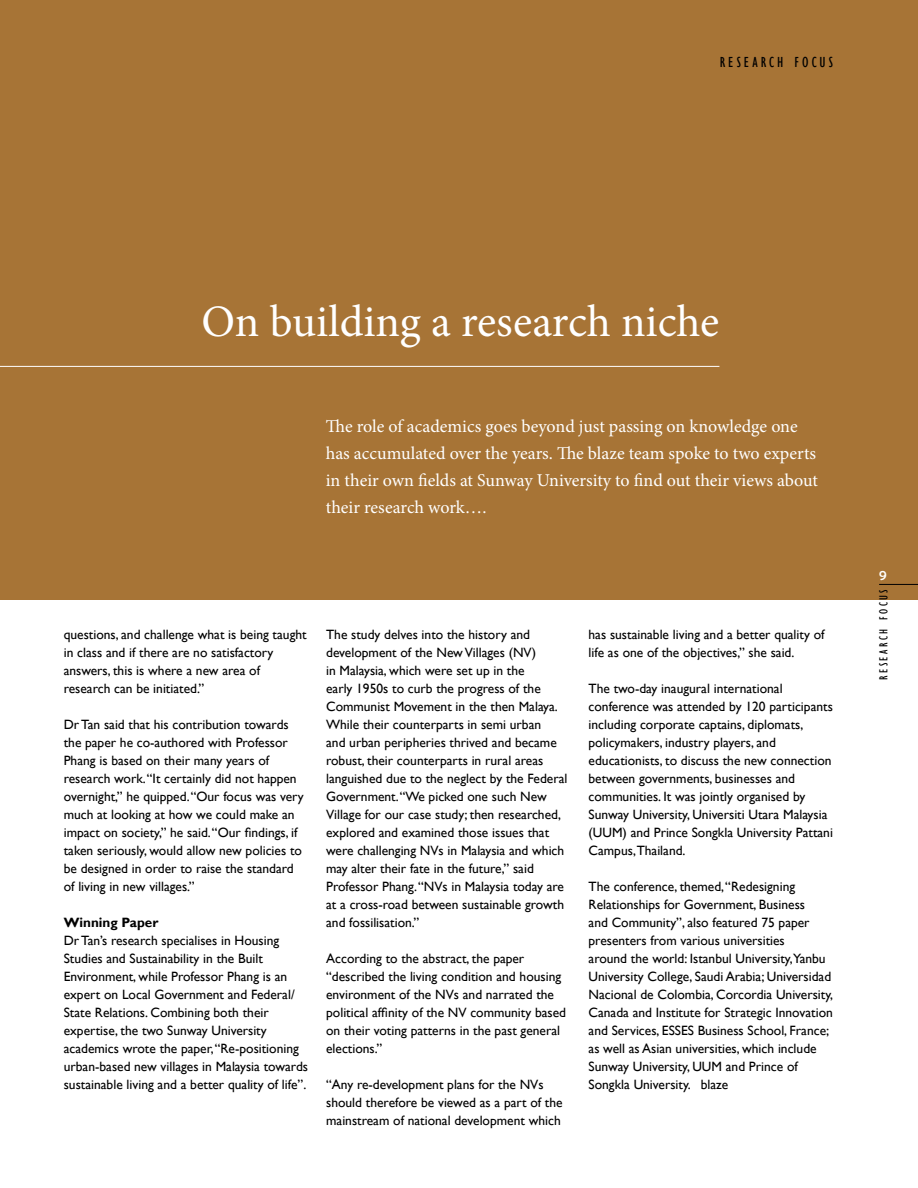
<style>
.page{position:relative;width:918px;height:1188px;background:#fff}
.page>*{position:absolute;margin:0;border:0;box-sizing:border-box;transform-origin:0 0}
.t1{font:45px "Minion Pro";color:#fff}
.t2{font:18px/27px "Minion Pro";color:#fff}
.t3{font:condensed 15px "Gill Sans";letter-spacing:.2em;color:#000}
.t4{font:15px "Berlin Sans FB";color:#fff}
.t5{font:13.5px/18px "Gill Sans";color:#000}
.t6{font:700 13.5px "Gill Sans";color:#000}
.t7{font:condensed 12px "Gill Sans";letter-spacing:.2em;color:#000}
</style>
<div class="page">
<div style="left:0;top:0;width:918px;height:600px;background:#a77436"></div>
<hr style="left:0;top:366px;width:719px;height:1px;background:#fff">
<hr style="left:879px;top:584px;width:39px;height:1px;background:#000">
<p class="t3" style="left:720px;top:53px;width:115px">RESEARCH FOCUS</p>
<h1 class="t1" style="left:201px;top:292px;width:520px">On building a research niche</h1>
<h2 class="t2" style="left:326px;top:413px;width:494px">The role of academics goes beyond just passing on knowledge one has accumulated over the years. The blaze team spoke to two experts in their own fields at Sunway University to find out their views about their research work….</h2>
<p class="t5" style="left:64px;top:626px;width:244px">questions, and challenge what is being taught in class and if there are no satisfactory answers, this is where a new area of research can be initiated.”</p>
<p class="t5" style="left:64px;top:716px;width:242px">Dr Tan said that his contribution towards the paper he co-authored with Professor Phang is based on their many years of research work. “It certainly did not happen overnight,” he quipped. “Our focus was very much at looking at how we could make an impact on society,” he said. “Our findings, if taken seriously, would allow new policies to be designed in order to raise the standard of living in new villages.”</p>
<p class="t6" style="left:64px;top:914px;width:96px">Winning Paper</p>
<p class="t5" style="left:64px;top:932px;width:246px">Dr Tan’s research specialises in Housing Studies and Sustainability in the Built Environment, while Professor Phang is an expert on Local Government and Federal/ State Relations. Combining both their expertise, the two Sunway University academics wrote the paper, “Re-positioning urban-based new villages in Malaysia towards sustainable living and a better quality of life”.</p>
<p class="t5" style="left:326px;top:626px;width:243px">The study delves into the history and development of the New Villages (NV)<br>in Malaysia, which were set up in the<br>early 1950s to curb the progress of the Communist Movement in the then Malaya.<br>While their counterparts in semi urban<br>and urban peripheries thrived and became robust, their counterparts in rural areas languished due to the neglect by the Federal Government. “We picked one such New Village for our case study; then researched, explored and examined those issues that were challenging NVs in Malaysia and which may alter their fate in the future,” said Professor Phang. “NVs in Malaysia today are at a cross-road between sustainable growth and fossilisation.”</p>
<p class="t5" style="left:326px;top:950px;width:241px">According to the abstract, the paper “described the living condition and housing environment of the NVs and narrated the political affinity of the NV community based on their voting patterns in the past general elections.”</p>
<p class="t5" style="left:326px;top:1076px;width:238px">“Any re-development plans for the NVs should therefore be viewed as a part of the mainstream of national development which</p>
<p class="t5" style="left:589px;top:626px;width:237px">has sustainable living and a better quality of life as one of the objectives,” she said.</p>
<p class="t5" style="left:589px;top:680px;width:246px">The two-day inaugural international conference was attended by 120 participants including corporate captains, diplomats, policymakers, industry players, and educationists, to discuss the new connection between governments, businesses and communities. It was jointly organised by Sunway University, Universiti Utara Malaysia (UUM) and Prince Songkla University Pattani Campus,Thailand.</p>
<p class="t5" style="left:589px;top:877px;width:246px">The conference, themed, “Redesigning Relationships for Government, Business<br>and Community”, also featured 75 paper presenters from various universities<br>around the world: Istanbul University,Yanbu University College, Saudi Arabia; Universidad Nacional de Colombia, Corcordia University, Canada and Institute for Strategic Innovation and Services, ESSES Business School, France; as well as Asian universities, which include Sunway University, UUM and Prince of Songkla University. blaze</p>
<p class="t4" style="left:879px;top:566px;width:9px">9</p>
<p class="t7" style="left:876px;top:680px;width:92px;rotate:-90deg">RESEARCH FOCUS</p>
</div>
